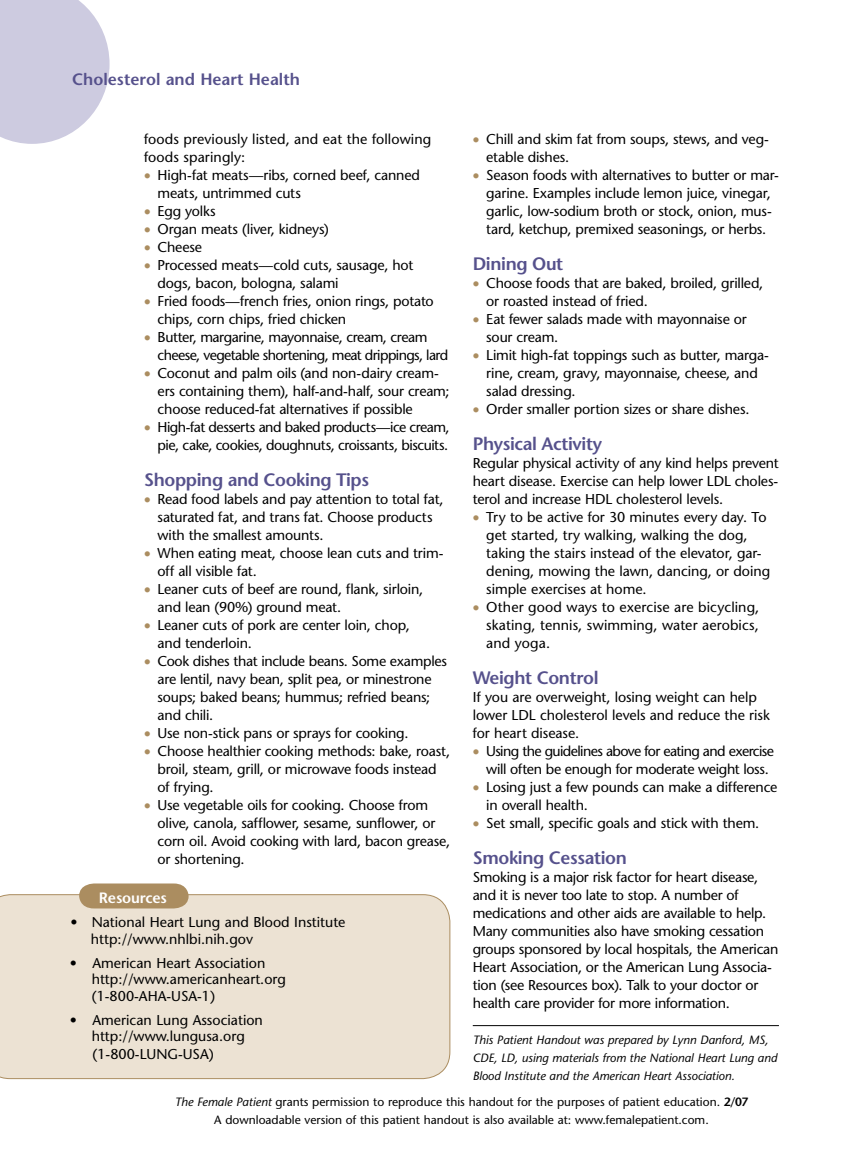
<style>
.page{position:relative;width:851px;height:1161px;background:#fff}
.page>*{position:absolute;margin:0;border:0;box-sizing:border-box;transform-origin:0 0}
.t1{font:600 18px "Stone Sans";letter-spacing:-.02em;color:#56518c}
.t2{font:600 16.5px "Stone Sans";color:#56518c}
.t3{font:600 15px "Stone Sans";letter-spacing:-.01em;color:#fff}
.t4{font:14.25px/18px "Stone Sans";letter-spacing:-.015em;color:#000}
.t5{font:14.25px/18px "Stone Sans";letter-spacing:-.035em;color:#000}
.t6{font:14.25px/18px "Stone Sans";letter-spacing:.005em;color:#000}
.t7{font:12px/18px "Stone Sans";color:#000;text-align:center}
.t8{font:italic 12px/18px "Stone Sans";color:#000}
.s1{color:#ab8d60}
.s2{font-style:italic}
.s3{font-weight:600}
</style>
<div class="page">
<hr style="left:472px;top:1025px;width:306px;height:1px;background:#000">
<svg style="left:0;top:0;width:110px;height:144px;background:#d3d1e4"></svg>
<div style="left:0;top:894px;width:450px;height:185px;background:#ece2d3"></div>
<div style="left:79px;top:884px;width:109px;height:24px;background:#ab8d60"></div>
<p class="t2" style="left:72px;top:69px;width:229px">Cholesterol and Heart Health</p>
<p class="t6" style="left:144px;top:130px;width:289px">foods previously listed, and eat the following foods sparingly:</p>
<p class="t4" style="left:158px;top:166px;width:264px;text-indent:-14px"><span class="s1">•</span> High-fat meats—ribs, corned beef, canned meats, untrimmed cuts</p>
<p class="t4" style="left:144px;top:202px;width:73px"><span class="s1">•</span> Egg yolks</p>
<p class="t4" style="left:144px;top:220px;width:186px"><span class="s1">•</span> Organ meats (liver, kidneys)</p>
<p class="t4" style="left:144px;top:238px;width:60px"><span class="s1">•</span> Cheese</p>
<p class="t4" style="left:158px;top:256px;width:257px;text-indent:-14px"><span class="s1">•</span> Processed meats—cold cuts, sausage, hot dogs, bacon, bologna, salami</p>
<p class="t4" style="left:158px;top:292px;width:278px;text-indent:-14px"><span class="s1">•</span> Fried foods—french fries, onion rings, potato chips, corn chips, fried chicken</p>
<p class="t5" style="left:158px;top:328px;width:292px;text-indent:-14px"><span class="s1">•</span> Butter, margarine, mayonnaise, cream, cream cheese, vegetable shortening, meat drippings, lard</p>
<p class="t4" style="left:158px;top:364px;width:293px;text-indent:-14px"><span class="s1">•</span> Coconut and palm oils (and non-dairy cream&shy;ers containing them), half-and-half, sour cream; choose reduced-fat alternatives if possible</p>
<p class="t5" style="left:144px;top:418px;width:307px;text-align:right"><span class="s1">•</span> High-fat desserts and baked products—ice cream, pie, cake, cookies, doughnuts, croissants, biscuits.</p>
<p class="t1" style="left:144px;top:469px;width:226px">Shopping and Cooking Tips</p>
<p class="t4" style="left:158px;top:490px;width:287px;text-indent:-14px"><span class="s1">•</span> Read food labels and pay attention to total fat, saturated fat, and trans fat. Choose products with the smallest amounts.</p>
<p class="t4" style="left:158px;top:544px;width:287px;text-indent:-14px"><span class="s1">•</span> When eating meat, choose lean cuts and trim&shy;off all visible fat.</p>
<p class="t4" style="left:158px;top:580px;width:267px;text-indent:-14px"><span class="s1">•</span> Leaner cuts of beef are round, flank, sirloin, and lean (90%) ground meat.</p>
<p class="t4" style="left:158px;top:616px;width:254px;text-indent:-14px"><span class="s1">•</span> Leaner cuts of pork are center loin, chop, and tenderloin.</p>
<p class="t4" style="left:158px;top:652px;width:291px;text-indent:-14px"><span class="s1">•</span> Cook dishes that include beans. Some examples are lentil, navy bean, split pea, or minestrone soups; baked beans; hummus; refried beans; and chili.</p>
<p class="t4" style="left:144px;top:724px;width:266px"><span class="s1">•</span> Use non-stick pans or sprays for cooking.</p>
<p class="t4" style="left:158px;top:742px;width:294px;text-indent:-14px"><span class="s1">•</span> Choose healthier cooking methods: bake, roast, broil, steam, grill, or microwave foods instead of frying.</p>
<p class="t4" style="left:158px;top:796px;width:294px;text-indent:-14px"><span class="s1">•</span> Use vegetable oils for cooking. Choose from olive, canola, safflower, sesame, sunflower, or corn oil. Avoid cooking with lard, bacon grease, or shortening.</p>
<p class="t3" style="left:99px;top:888px;width:70px">Resources</p>
<p class="t4" style="left:91px;top:913px;width:256px;line-height:17.2px;text-indent:-20px">• National Heart Lung and Blood Institute http://www.nhlbi.nih.gov</p>
<p class="t4" style="left:92px;top:954px;width:196px;line-height:16.5px;text-indent:-22px">• American Heart Association http://www.americanheart.org (1-800-AHA-USA-1)</p>
<p class="t4" style="left:92px;top:1011px;width:173px;line-height:17px;text-indent:-22px">• American Lung Association http://www.lungusa.org (1-800-LUNG-USA)</p>
<p class="t4" style="left:486px;top:130px;width:284px;text-indent:-14px"><span class="s1">•</span> Chill and skim fat from soups, stews, and veg&shy;etable dishes.</p>
<p class="t4" style="left:472px;top:166px;width:307px;text-align:center"><span class="s1">•</span> Season foods with alternatives to butter or mar&shy;garine. Examples include lemon juice, vinegar, garlic, low-sodium broth or stock, onion, mus&shy;tard, ketchup, premixed seasonings, or herbs.</p>
<p class="t1" style="left:472px;top:253px;width:92px">Dining Out</p>
<p class="t4" style="left:486px;top:274px;width:278px;text-indent:-14px"><span class="s1">•</span> Choose foods that are baked, broiled, grilled, or roasted instead of fried.</p>
<p class="t4" style="left:486px;top:310px;width:262px;text-indent:-14px"><span class="s1">•</span> Eat fewer salads made with mayonnaise or sour cream.</p>
<p class="t4" style="left:486px;top:346px;width:284px;text-indent:-14px"><span class="s1">•</span> Limit high-fat toppings such as butter, marga&shy;rine, cream, gravy, mayonnaise, cheese, and salad dressing.</p>
<p class="t4" style="left:472px;top:400px;width:278px"><span class="s1">•</span> Order smaller portion sizes or share dishes.</p>
<p class="t1" style="left:472px;top:433px;width:131px">Physical Activity</p>
<p class="t4" style="left:472px;top:454px;width:307px;text-align:justify">Regular physical activity of any kind helps prevent heart disease. Exercise can help lower LDL choles&shy;terol and increase HDL cholesterol levels.</p>
<p class="t4" style="left:486px;top:508px;width:285px;text-indent:-14px"><span class="s1">•</span> Try to be active for 30 minutes every day. To get started, try walking, walking the dog, taking the stairs instead of the elevator, gar&shy;dening, mowing the lawn, dancing, or doing simple exercises at home.</p>
<p class="t4" style="left:486px;top:598px;width:274px;text-align:justify;text-indent:-14px"><span class="s1">•</span> Other good ways to exercise are bicycling, skating, tennis, swimming, water aerobics, and yoga.</p>
<p class="t1" style="left:472px;top:667px;width:127px">Weight Control</p>
<p class="t4" style="left:472px;top:688px;width:298px">If you are overweight, losing weight can help lower LDL cholesterol levels and reduce the risk for heart disease.</p>
<p class="t5" style="left:472px;top:742px;width:303px;text-align:center"><span class="s1">•</span> Using the guidelines above for eating and exercise will often be enough for moderate weight loss.</p>
<p class="t4" style="left:486px;top:778px;width:292px;text-indent:-14px"><span class="s1">•</span> Losing just a few pounds can make a difference in overall health.</p>
<p class="t4" style="left:472px;top:814px;width:288px"><span class="s1">•</span> Set small, specific goals and stick with them.</p>
<p class="t1" style="left:472px;top:847px;width:155px">Smoking Cessation</p>
<p class="t4" style="left:472px;top:868px;width:307px">Smoking is a major risk factor for heart disease, and it is never too late to stop. A number of medications and other aids are available to help.<br>Many communities also have smoking cessation groups sponsored by local hospitals, the American Heart Association, or the American Lung Associa&shy;tion (see Resources box). Talk to your doctor or health care provider for more information.</p>
<p class="t8" style="left:472px;top:1031px;width:306px">This Patient Handout was prepared by Lynn Danford, MS,<br>CDE, LD, using materials from the National Heart Lung and<br>Blood Institute and the American Heart Association.</p>
<p class="t7" style="left:175px;top:1093px;width:575px"><span class="s2">The Female Patient</span> grants permission to reproduce this handout for the purposes of patient education. <span class="s3">2/07<br></span>A downloadable version of this patient handout is also available at: www.femalepatient.com.</p>
</div>
